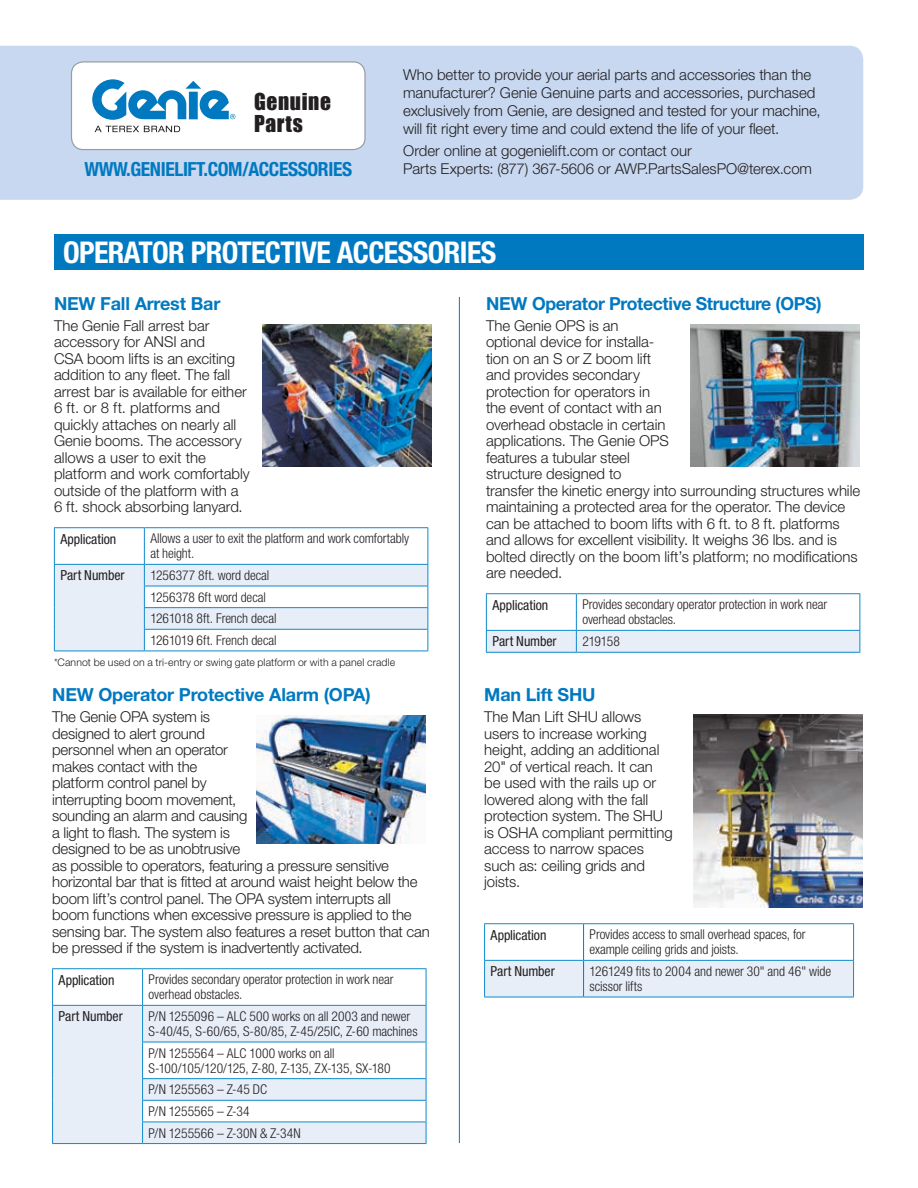
<style>
.page{position:relative;width:918px;height:1188px;background:#fff}
.page>*{position:absolute;margin:0;border:0;box-sizing:border-box;transform-origin:0 0}
.t1{font:700 condensed 30px "Helvetica Neue LT Std";letter-spacing:-.02em;color:#fff}
.t2{font:21.45px/22.6px "Impact";letter-spacing:.03em;color:#231f20}
.t3{font:700 condensed 19.5px "Helvetica Neue LT Std";letter-spacing:-.02em;color:#0079c1}
.t4{font:700 18px "Helvetica Neue LT Std";letter-spacing:-.01em;color:#0079c1}
.t5{font:300 15px/16.5px "Helvetica Neue LT Std";letter-spacing:-.005em;color:#231f20}
.t6{font:condensed 13.8px "Helvetica Neue LT Std";letter-spacing:-.005em;color:#231f20}
.t7{font:300 condensed 13.5px/15px "Helvetica Neue LT Std";letter-spacing:-.005em;color:#231f20}
.t8{font:300 10.5px "Helvetica Neue LT Std";letter-spacing:.01em;color:#231f20}
</style>
<div class="page">
<div style="left:0;top:46px;width:863px;height:154px;background:#c7d8f0"></div>
<div style="left:54px;top:234px;width:810px;height:36px;background:#0079c1"></div>
<hr style="left:54px;top:527px;width:90px;height:1px;background:#108acb">
<hr style="left:54px;top:528px;width:1px;height:36px;background:#108acb">
<hr style="left:144px;top:527px;width:284px;height:1px;background:#108acb">
<hr style="left:144px;top:528px;width:1px;height:36px;background:#108acb">
<hr style="left:428px;top:528px;width:1px;height:36px;background:#108acb">
<svg style="left:54px;top:564px;width:375px;height:87px"></svg>
<hr style="left:54px;top:651px;width:90px;height:1px;background:#108acb">
<hr style="left:144px;top:651px;width:284px;height:1px;background:#108acb">
<svg style="left:53px;top:1006px;width:373px;height:137px;fill:#e7eef8"></svg>
<div style="left:143px;top:1122px;width:283px;height:22px;background:#e7eef8"></div>
<hr style="left:52px;top:968px;width:91px;height:1px;background:#108acb">
<hr style="left:52px;top:969px;width:1px;height:36px;background:#108acb">
<hr style="left:143px;top:968px;width:283px;height:1px;background:#108acb">
<hr style="left:142px;top:969px;width:1px;height:36px;background:#108acb">
<hr style="left:426px;top:969px;width:1px;height:36px;background:#108acb">
<hr style="left:52px;top:1005px;width:91px;height:1px;background:#108acb">
<hr style="left:52px;top:1006px;width:1px;height:36px;background:#108acb">
<hr style="left:143px;top:1005px;width:283px;height:1px;background:#108acb">
<hr style="left:142px;top:1006px;width:1px;height:36px;background:#108acb">
<hr style="left:426px;top:1006px;width:1px;height:36px;background:#108acb">
<hr style="left:52px;top:1042px;width:1px;height:37px;background:#108acb">
<hr style="left:142px;top:1042px;width:284px;height:1px;background:#108acb">
<hr style="left:142px;top:1042px;width:1px;height:36px;background:#108acb">
<hr style="left:426px;top:1042px;width:1px;height:36px;background:#108acb">
<hr style="left:142px;top:1078px;width:284px;height:1px;background:#108acb">
<hr style="left:142px;top:1100px;width:284px;height:1px;background:#108acb">
<svg style="left:52px;top:1079px;width:1px;height:64px"></svg>
<hr style="left:142px;top:1122px;width:284px;height:1px;background:#108acb">
<svg style="left:142px;top:1079px;width:1px;height:64px"></svg>
<svg style="left:426px;top:1079px;width:1px;height:64px"></svg>
<hr style="left:52px;top:1143px;width:91px;height:1px;background:#108acb">
<hr style="left:143px;top:1143px;width:283px;height:1px;background:#108acb">
<hr style="left:486px;top:593px;width:90px;height:1px;background:#108acb">
<hr style="left:486px;top:594px;width:1px;height:36px;background:#108acb">
<hr style="left:576px;top:593px;width:284px;height:1px;background:#108acb">
<hr style="left:576px;top:594px;width:1px;height:36px;background:#108acb">
<hr style="left:860px;top:594px;width:1px;height:36px;background:#108acb">
<svg style="left:486px;top:630px;width:375px;height:22px;background:#dae8f5"></svg>
<hr style="left:486px;top:652px;width:90px;height:1px;background:#108acb">
<hr style="left:576px;top:652px;width:284px;height:1px;background:#108acb">
<div style="left:485px;top:961px;width:368px;height:36px;background:#e7eef8"></div>
<hr style="left:583px;top:924px;width:1px;height:36px;background:#0079c1">
<hr style="left:583px;top:961px;width:1px;height:36px;background:#0079c1">
<hr style="left:484px;top:923px;width:100px;height:1px;background:#108acb">
<hr style="left:484px;top:924px;width:1px;height:36px;background:#108acb">
<hr style="left:584px;top:923px;width:270px;height:1px;background:#108acb">
<hr style="left:853px;top:924px;width:1px;height:36px;background:#108acb">
<hr style="left:484px;top:960px;width:100px;height:1px;background:#108acb">
<hr style="left:484px;top:961px;width:1px;height:36px;background:#108acb">
<hr style="left:584px;top:960px;width:270px;height:1px;background:#108acb">
<hr style="left:853px;top:961px;width:1px;height:36px;background:#108acb">
<hr style="left:484px;top:997px;width:100px;height:1px;background:#108acb">
<hr style="left:584px;top:997px;width:270px;height:1px;background:#108acb">
<img style="left:263px;top:324px;width:169px;height:142px">
<img style="left:690px;top:324px;width:170px;height:142px">
<img style="left:693px;top:714px;width:169px;height:193px">
<img style="left:256px;top:716px;width:170px;height:127px">
<div style="left:72px;top:62px;width:293px;height:88px;background:#fff;border-radius:12px"></div>
<div style="left:71px;top:61px;width:295px;height:89px;border:1px solid #959ca2;border-radius:12px"></div>
<svg style="left:92px;top:79px;width:143px;height:41px"></svg>
<svg style="left:95px;top:126px;width:85px;height:6px"></svg>
<hr style="left:459px;top:297px;width:1px;height:846px;background:#0079c1">
<h2 class="t2" style="left:254px;top:89px;width:78px">Genuine<br>Parts</h2>
<h3 class="t3" style="left:84px;top:157px;width:269px">WWW.GENIELIFT.COM/ACCESSORIES</h3>
<p class="t5" style="left:403px;top:65px;width:419px;line-height:18px">Who better to provide your aerial parts and accessories than the manufacturer? Genie Genuine parts and accessories, purchased exclusively from Genie, are designed and tested for your machine, will fit right every time and could extend the life of your fleet.</p>
<p class="t5" style="left:403px;top:142px;width:410px;line-height:18px">Order online at gogenielift.com or contact our<br>Parts Experts: (877) 367-5606 or AWP.PartsSalesPO@terex.com</p>
<h1 class="t1" style="left:63px;top:234px;width:435px">OPERATOR PROTECTIVE ACCESSORIES</h1>
<p class="t4" style="left:54px;top:292px;width:168px">NEW Fall Arrest Bar</p>
<p class="t5" style="left:54px;top:317px;width:197px">The Genie Fall arrest bar accessory for ANSI and<br>CSA boom lifts is an exciting addition to any fleet. The fall arrest bar is available for either<br>6 ft. or 8 ft. platforms and quickly attaches on nearly all<br>Genie booms. The accessory allows a user to exit the platform and work comfortably outside of the platform with a<br>6 ft. shock absorbing lanyard.</p>
<p class="t6" style="left:60px;top:531px;width:57px">Application</p>
<p class="t7" style="left:150px;top:531px;width:260px">Allows a user to exit the platform and work comfortably at height.</p>
<p class="t6" style="left:60px;top:567px;width:66px">Part Number</p>
<p class="t7" style="left:150px;top:564px;width:128px;line-height:21.6px">1256377 8ft. word decal<br>1256378 6ft word decal<br>1261018 8ft. French decal<br>1261019 6ft. French decal</p>
<p class="t8" style="left:54px;top:656px;width:343px">*Cannot be used on a tri-entry or swing gate platform or with a panel cradle</p>
<p class="t4" style="left:52px;top:684px;width:320px">NEW Operator Protective Alarm (OPA)</p>
<p class="t5" style="left:52px;top:708px;width:379px">The Genie OPA system is<br>designed to alert ground<br>personnel when an operator<br>makes contact with the<br>platform control panel by<br>interrupting boom movement,<br>sounding an alarm and causing<br>a light to flash. The system is<br>designed to be as unobtrusive<br>as possible to operators, featuring a pressure sensitive horizontal bar that is fitted at around waist height below the boom lift’s control panel. The OPA system interrupts all boom functions when excessive pressure is applied to the sensing bar. The system also features a reset button that can be pressed if the system is inadvertently activated.</p>
<p class="t6" style="left:59px;top:972px;width:57px">Application</p>
<p class="t7" style="left:149px;top:972px;width:246px">Provides secondary operator protection in work near overhead obstacles.</p>
<p class="t6" style="left:59px;top:1008px;width:66px">Part Number</p>
<p class="t7" style="left:149px;top:1009px;width:271px">P/N 1255096 – ALC 500 works on all 2003 and newer<br>S-40/45, S-60/65, S-80/85, Z-45/25IC, Z-60 machines</p>
<p class="t7" style="left:149px;top:1045px;width:243px">P/N 1255564 – ALC 1000 works on all<br>S-100/105/120/125, Z-80, Z-135, ZX-135, SX-180</p>
<p class="t7" style="left:149px;top:1079px;width:154px;line-height:21.6px">P/N 1255563 – Z-45 DC<br>P/N 1255565 – Z-34<br>P/N 1255566 – Z-30N &amp; Z-34N</p>
<p class="t4" style="left:486px;top:292px;width:337px">NEW Operator Protective Structure (OPS)</p>
<p class="t5" style="left:486px;top:317px;width:376px">The Genie OPS is an<br>optional device for installa-<br>tion on an S or Z boom lift<br>and provides secondary<br>protection for operators in<br>the event of contact with an<br>overhead obstacle in certain<br>applications. The Genie OPS<br>features a tubular steel<br>structure designed to<br>transfer the kinetic energy into surrounding structures while maintaining a protected area for the operator. The device can be attached to boom lifts with 6 ft. to 8 ft. platforms and allows for excellent visibility. It weighs 36 lbs. and is bolted directly on the boom lift’s platform; no modifications are needed.</p>
<p class="t6" style="left:492px;top:597px;width:57px">Application</p>
<p class="t7" style="left:582px;top:597px;width:246px">Provides secondary operator protection in work near overhead obstacles.</p>
<p class="t6" style="left:492px;top:633px;width:66px">Part Number</p>
<p class="t7" style="left:582px;top:634px;width:39px">219158</p>
<p class="t4" style="left:484px;top:684px;width:113px">Man Lift SHU</p>
<p class="t5" style="left:484px;top:708px;width:190px">The Man Lift SHU allows users to increase working height, adding an additional<br>20" of vertical reach. It can be used with the rails up or lowered along with the fall protection system. The SHU is OSHA compliant permitting access to narrow spaces such as: ceiling grids and joists.</p>
<p class="t6" style="left:491px;top:927px;width:57px">Application</p>
<p class="t7" style="left:590px;top:927px;width:218px">Provides access to small overhead spaces, for example ceiling grids and joists.</p>
<p class="t6" style="left:491px;top:963px;width:66px">Part Number</p>
<p class="t7" style="left:590px;top:964px;width:243px">1261249 fits to 2004 and newer 30" and 46" wide scissor lifts</p>
</div>
